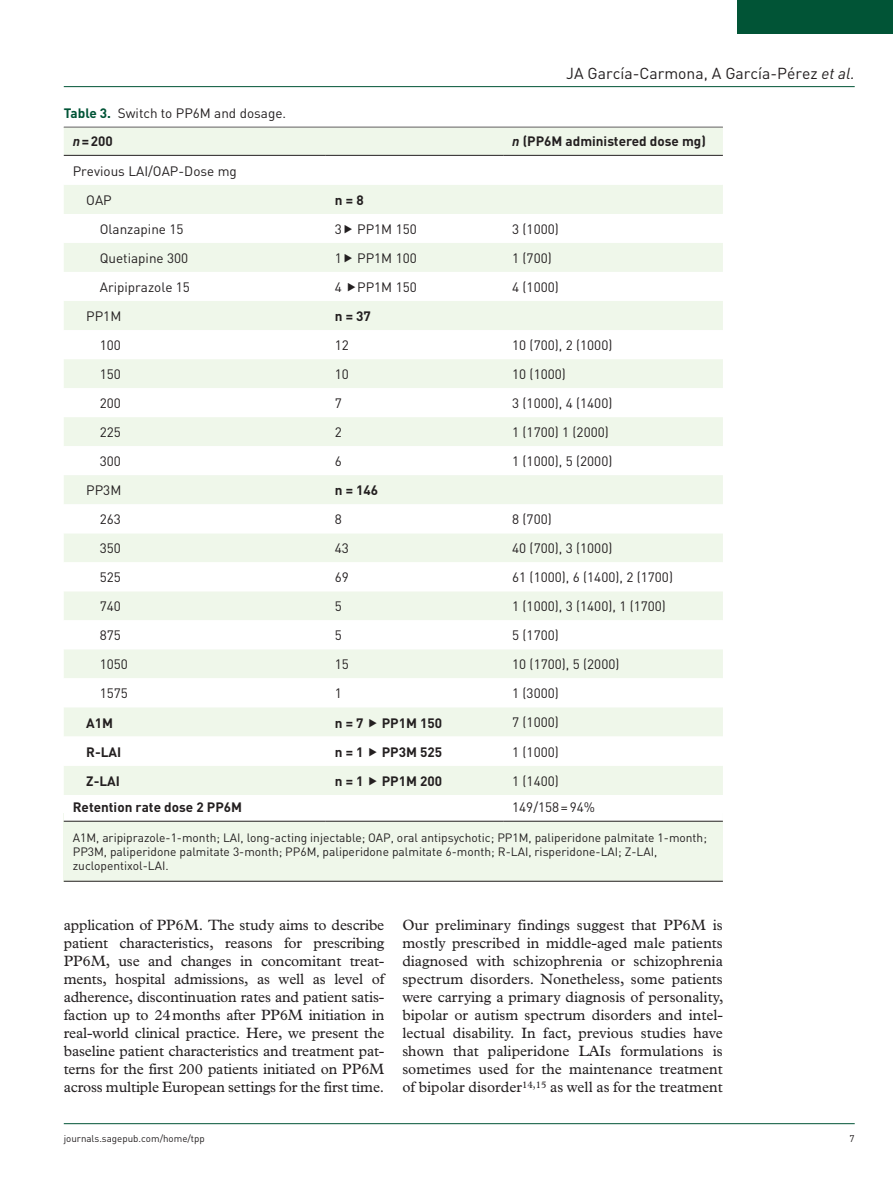
<style>
.page{position:relative;width:893px;height:1191px;background:#fff}
.page>*{position:absolute;margin:0;border:0;box-sizing:border-box;transform-origin:0 0}
.t1{font:15.75px "DIN";color:#231f20}
.t2{font:15px/18px "Plantin Std";letter-spacing:-.01em;color:#231f20;text-align:justify}
.t3{font:13.5px/28.5px "DIN";color:#231f20}
.t4{font:700 13.5px "DIN";color:#231f20}
.t5{font:12px/14.2px "DIN";color:#231f20}
.t6{font:9.75px "DIN";color:#231f20}
.s1{font-weight:700;color:#015436}
.s2{font-weight:700;font-style:italic}
.s3{font-weight:700}
.s4{font-style:italic}
</style>
<div class="page">
<hr style="left:64px;top:86px;width:791px;height:1px;background:#015436">
<hr style="left:64px;top:1123px;width:791px;height:1px;background:#015436">
<div style="left:738px;top:0;width:155px;height:34px;background:#015436"></div>
<div style="left:64px;top:812px;width:659px;height:69px;background:#eff7ea"></div>
<hr style="left:64px;top:127px;width:659px;height:1px;background:#231f20">
<hr style="left:64px;top:881px;width:659px;height:1px;background:#231f20">
<div style="left:64px;top:128px;width:659px;height:27px;background:#eff7ea"></div>
<svg style="left:64px;top:185px;width:659px;height:636px"></svg>
<hr style="left:64px;top:155px;width:262px;height:1px;background:#231f20">
<hr style="left:326px;top:155px;width:177px;height:1px;background:#231f20">
<hr style="left:503px;top:155px;width:220px;height:1px;background:#231f20">
<hr style="left:64px;top:821px;width:262px;height:1px;background:#231f20">
<hr style="left:326px;top:821px;width:177px;height:1px;background:#231f20">
<hr style="left:503px;top:821px;width:220px;height:1px;background:#231f20">
<svg style="left:345px;top:225px;width:7px;height:8px"></svg>
<svg style="left:345px;top:254px;width:7px;height:8px"></svg>
<svg style="left:348px;top:283px;width:7px;height:8px"></svg>
<svg style="left:370px;top:718px;width:7px;height:9px"></svg>
<svg style="left:370px;top:747px;width:7px;height:9px"></svg>
<svg style="left:370px;top:777px;width:7px;height:8px"></svg>
<p class="t3" style="left:73px;top:98px;width:215px;text-indent:-9px"><span class="s1">Table 3.</span> Switch to PP6M and dosage. <span class="s2">n</span><span class="s3">=200</span></p>
<p class="t3" style="left:86px;top:156px;width:152px;line-height:29px;text-indent:-14px">Previous LAI/OAP-Dose mg<br>OAP</p>
<p class="t4" style="left:335px;top:191px;width:30px">n =8</p>
<p class="t1" style="left:566px;top:63px;width:290px">JA García-Carmona, A García-Pérez <span class="s4">et al.</span></p>
<p class="t4" style="left:512px;top:133px;width:195px"><span class="s4">n</span> (PP6M administered dose mg)</p>
<p class="t3" style="left:100px;top:214px;width:85px">Olanzapine 15</p>
<p class="t3" style="left:335px;top:214px;width:84px">3 PP1M 150</p>
<p class="t3" style="left:512px;top:214px;width:48px">3 (1000)</p>
<p class="t3" style="left:100px;top:243px;width:90px">Quetiapine 300</p>
<p class="t3" style="left:335px;top:243px;width:84px">1 PP1M 100</p>
<p class="t3" style="left:512px;top:243px;width:41px">1 (700)</p>
<p class="t3" style="left:100px;top:272px;width:92px">Aripiprazole 15</p>
<p class="t3" style="left:335px;top:272px;width:84px">4 PP1M 150</p>
<p class="t3" style="left:512px;top:272px;width:48px">4 (1000)</p>
<p class="t3" style="left:86px;top:301px;width:37px">PP1M</p>
<p class="t4" style="left:335px;top:307px;width:37px">n = 37</p>
<p class="t3" style="left:100px;top:331px;width:23px">100</p>
<p class="t3" style="left:335px;top:331px;width:16px">12</p>
<p class="t3" style="left:512px;top:331px;width:102px">10 (700), 2 (1000)</p>
<p class="t3" style="left:100px;top:360px;width:23px">150</p>
<p class="t3" style="left:335px;top:360px;width:16px">10</p>
<p class="t3" style="left:512px;top:360px;width:55px">10 (1000)</p>
<p class="t3" style="left:100px;top:389px;width:23px">200</p>
<p class="t3" style="left:335px;top:389px;width:9px">7</p>
<p class="t3" style="left:512px;top:389px;width:102px">3 (1000), 4 (1400)</p>
<p class="t3" style="left:100px;top:418px;width:23px">225</p>
<p class="t3" style="left:335px;top:418px;width:9px">2</p>
<p class="t3" style="left:512px;top:418px;width:98px">1 (1700) 1 (2000)</p>
<p class="t3" style="left:100px;top:447px;width:23px">300</p>
<p class="t3" style="left:335px;top:447px;width:9px">6</p>
<p class="t3" style="left:512px;top:447px;width:102px">1 (1000), 5 (2000)</p>
<p class="t3" style="left:86px;top:476px;width:37px">PP3M</p>
<p class="t4" style="left:335px;top:482px;width:45px">n = 146</p>
<p class="t3" style="left:100px;top:505px;width:23px">263</p>
<p class="t3" style="left:335px;top:505px;width:9px">8</p>
<p class="t3" style="left:512px;top:505px;width:41px">8 (700)</p>
<p class="t3" style="left:100px;top:534px;width:23px">350</p>
<p class="t3" style="left:335px;top:534px;width:16px">43</p>
<p class="t3" style="left:512px;top:534px;width:102px">40 (700), 3 (1000)</p>
<p class="t3" style="left:100px;top:563px;width:23px">525</p>
<p class="t3" style="left:335px;top:563px;width:16px">69</p>
<p class="t3" style="left:512px;top:563px;width:162px">61 (1000), 6 (1400), 2 (1700)</p>
<p class="t3" style="left:100px;top:592px;width:23px">740</p>
<p class="t3" style="left:335px;top:592px;width:9px">5</p>
<p class="t3" style="left:512px;top:592px;width:155px">1 (1000), 3 (1400), 1 (1700)</p>
<p class="t3" style="left:100px;top:621px;width:23px">875</p>
<p class="t3" style="left:335px;top:621px;width:9px">5</p>
<p class="t3" style="left:512px;top:621px;width:48px">5 (1700)</p>
<p class="t3" style="left:100px;top:650px;width:30px">1050</p>
<p class="t3" style="left:335px;top:650px;width:16px">15</p>
<p class="t3" style="left:512px;top:650px;width:109px">10 (1700), 5 (2000)</p>
<p class="t3" style="left:100px;top:679px;width:30px">1575</p>
<p class="t3" style="left:335px;top:679px;width:9px">1</p>
<p class="t3" style="left:512px;top:679px;width:48px">1 (3000)</p>
<p class="t4" style="left:86px;top:714px;width:28px">A1M</p>
<p class="t4" style="left:335px;top:714px;width:30px">n = 7</p>
<p class="t4" style="left:382px;top:714px;width:62px">PP1M 150</p>
<p class="t3" style="left:512px;top:708px;width:48px">7 (1000)</p>
<p class="t4" style="left:86px;top:743px;width:37px">R-LAI</p>
<p class="t4" style="left:335px;top:743px;width:30px">n = 1</p>
<p class="t4" style="left:382px;top:743px;width:62px">PP3M 525</p>
<p class="t3" style="left:512px;top:737px;width:48px">1 (1000)</p>
<p class="t4" style="left:86px;top:772px;width:35px">Z-LAI</p>
<p class="t4" style="left:335px;top:772px;width:30px">n = 1</p>
<p class="t4" style="left:382px;top:772px;width:62px">PP1M 200</p>
<p class="t3" style="left:512px;top:766px;width:48px">1 (1400)</p>
<p class="t4" style="left:73px;top:798px;width:171px">Retention rate dose 2 PP6M</p>
<p class="t3" style="left:512px;top:792px;width:84px">149/158=94%</p>
<p class="t5" style="left:73px;top:830px;width:636px">A1M, aripiprazole-1-month; LAI, long-acting injectable; OAP, oral antipsychotic; PP1M, paliperidone palmitate 1-month;<br>PP3M, paliperidone palmitate 3-month; PP6M, paliperidone palmitate 6-month; R-LAI, risperidone-LAI; Z-LAI, zuclopentixol-LAI.</p>
<p class="t2" style="left:64px;top:915px;width:322px">application of PP6M. The study aims to describe patient characteristics, reasons for prescribing PP6M, use and changes in concomitant treat&shy;ments, hospital admissions, as well as level of adherence, discontinuation rates and patient satis&shy;faction up to 24months after PP6M initiation in real-world clinical practice. Here, we present the baseline patient characteristics and treatment pat&shy;terns for the first 200 patients initiated on PP6M across multiple European settings for the first time.</p>
<p class="t2" style="left:402px;top:915px;width:323px">Our preliminary findings suggest that PP6M is mostly prescribed in middle-aged male patients diagnosed with schizophrenia or schizophrenia spectrum disorders. Nonetheless, some patients were carrying a primary diagnosis of personality, bipolar or autism spectrum disorders and intel&shy;lectual disability. In fact, previous studies have shown that paliperidone LAIs formulations is sometimes used for the maintenance treatment of bipolar disorder<sup>14,15</sup> as well as for the treatment</p>
<p class="t6" style="left:64px;top:1132px;width:143px">journals.sagepub.com/home/tpp</p>
<p class="t6" style="left:850px;top:1132px;width:7px">7</p>
</div>
